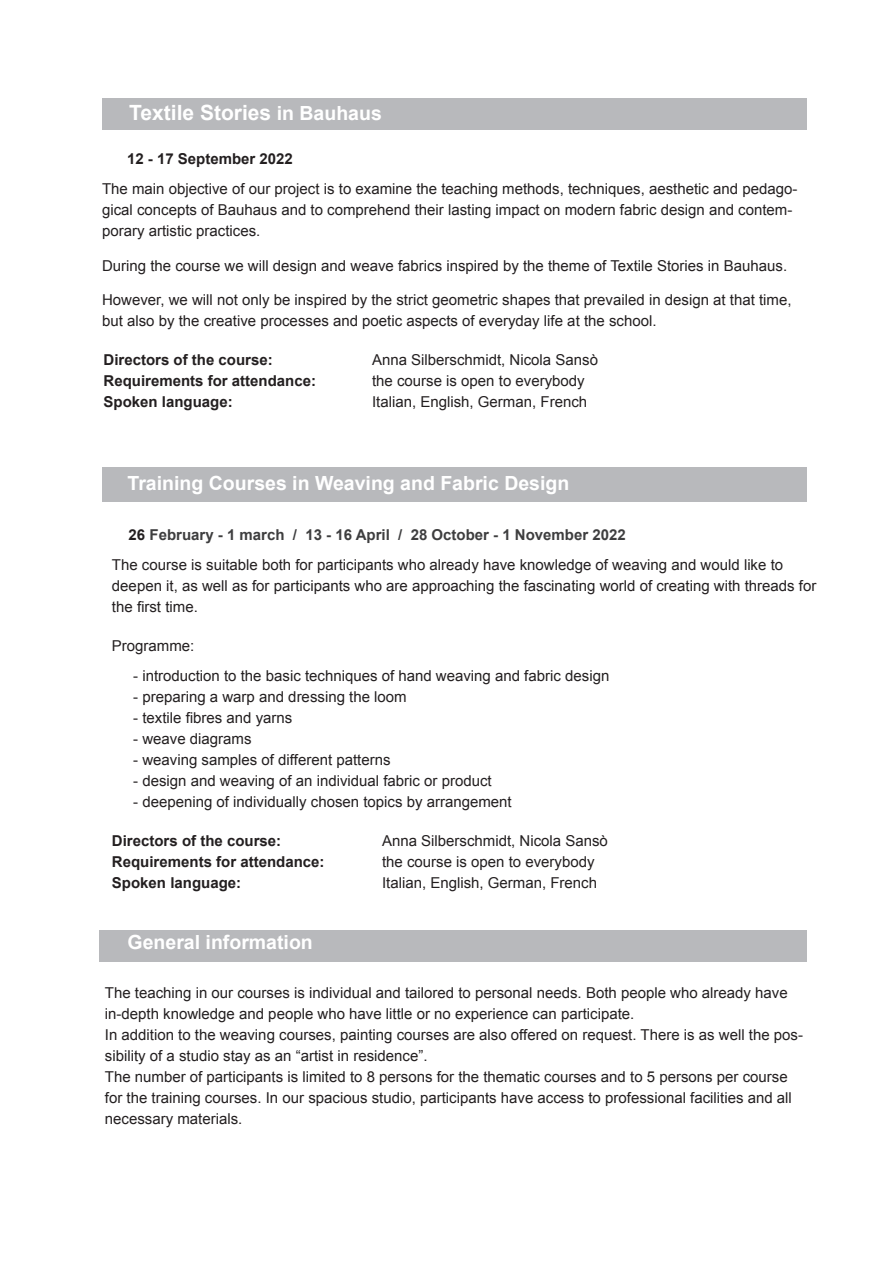
<style>
.page{position:relative;width:893px;height:1263px;background:#fff}
.page>*{position:absolute;margin:0;border:0;box-sizing:border-box;transform-origin:0 0}
.t1{font:700 21px "Arial";color:#fff}
.t2{font:700 19.5px "Arial";color:#fff}
.t3{font:15px/21px "Arial";color:#231f20}
.t4{font:700 15px "Arial";color:#231f20}
.t5{font:700 15px "Arial";color:#3e3e3f}
.s1{font-size:19.5px}
.s2{color:#231f20}
</style>
<div class="page">
<div style="left:102px;top:98px;width:704px;height:32px;background:#b8b9bc"></div>
<div style="left:99px;top:930px;width:707px;height:31px;background:#b8b9bc"></div>
<div style="left:102px;top:468px;width:704px;height:34px;background:#b8b9bc"></div>
<p class="t1" style="left:129px;top:99px;width:254px">Textile Stories <span class="s1">in Bauhaus</span></p>
<p class="t4" style="left:127px;top:149px;width:167px">12 - 17 September 2022</p>
<p class="t3" style="left:102px;top:178px;width:697px">The main objective of our project is to examine the teaching methods, techniques, aesthetic and pedago&shy;gical concepts of Bauhaus and to comprehend their lasting impact on modern fabric design and contem&shy;porary artistic practices.</p>
<p class="t3" style="left:102px;top:255px;width:687px">During the course we will design and weave fabrics inspired by the theme of Textile Stories in Bauhaus.</p>
<p class="t3" style="left:102px;top:289px;width:691px">However, we will not only be inspired by the strict geometric shapes that prevailed in design at that time, but also by the creative processes and poetic aspects of everyday life at the school.</p>
<p class="t4" style="left:104px;top:350px;width:171px">Directors of the course:</p>
<p class="t3" style="left:372px;top:349px;width:227px">Anna Silberschmidt, Nicola Sansò</p>
<p class="t4" style="left:104px;top:371px;width:214px">Requirements for attendance:</p>
<p class="t3" style="left:372px;top:370px;width:214px">the course is open to everybody</p>
<p class="t4" style="left:104px;top:392px;width:131px">Spoken language:</p>
<p class="t3" style="left:372px;top:391px;width:217px">Italian, English, German, French</p>
<p class="t2" style="left:128px;top:471px;width:443px">Training Courses in Weaving and Fabric Design</p>
<p class="t5" style="left:129px;top:525px;width:499px"><span class="s2">26</span> February - 1 march / 13 - 16 April / 28 October - 1 November 2022</p>
<p class="t3" style="left:112px;top:555px;width:706px">The course is suitable both for participants who already have knowledge of weaving and would like to deepen it, as well as for participants who are approaching the fascinating world of creating with threads for the first time.</p>
<p class="t3" style="left:112px;top:636px;width:84px">Programme:</p>
<p class="t3" style="left:133px;top:666px;width:478px">- introduction to the basic techniques of hand weaving and fabric design</p>
<p class="t3" style="left:133px;top:687px;width:275px">- preparing a warp and dressing the loom</p>
<p class="t3" style="left:133px;top:708px;width:161px">- textile fibres and yarns</p>
<p class="t3" style="left:133px;top:729px;width:120px">- weave diagrams</p>
<p class="t3" style="left:133px;top:750px;width:259px">- weaving samples of different patterns</p>
<p class="t3" style="left:133px;top:771px;width:360px">- design and weaving of an individual fabric or product</p>
<p class="t3" style="left:133px;top:792px;width:380px">- deepening of individually chosen topics by arrangement</p>
<p class="t4" style="left:112px;top:831px;width:171px">Directors of the course:</p>
<p class="t3" style="left:382px;top:831px;width:227px">Anna Silberschmidt, Nicola Sansò</p>
<p class="t4" style="left:112px;top:852px;width:214px">Requirements for attendance:</p>
<p class="t3" style="left:382px;top:852px;width:214px">the course is open to everybody</p>
<p class="t4" style="left:112px;top:873px;width:131px">Spoken language:</p>
<p class="t3" style="left:382px;top:873px;width:217px">Italian, English, German, French</p>
<p class="t2" style="left:128px;top:929px;width:187px">General information</p>
<p class="t3" style="left:105px;top:982px;width:684px">The teaching in our courses is individual and tailored to personal needs. Both people who already have in-depth knowledge and people who have little or no experience can participate.</p>
<p class="t3" style="left:105px;top:1024px;width:700px">In addition to the weaving courses, painting courses are also offered on request. There is as well the pos&shy;sibility of a studio stay as an “artist in residence”.</p>
<p class="t3" style="left:105px;top:1066px;width:688px">The number of participants is limited to 8 persons for the thematic courses and to 5 persons per course for the training courses. In our spacious studio, participants have access to professional facilities and all necessary materials.</p>
</div>
